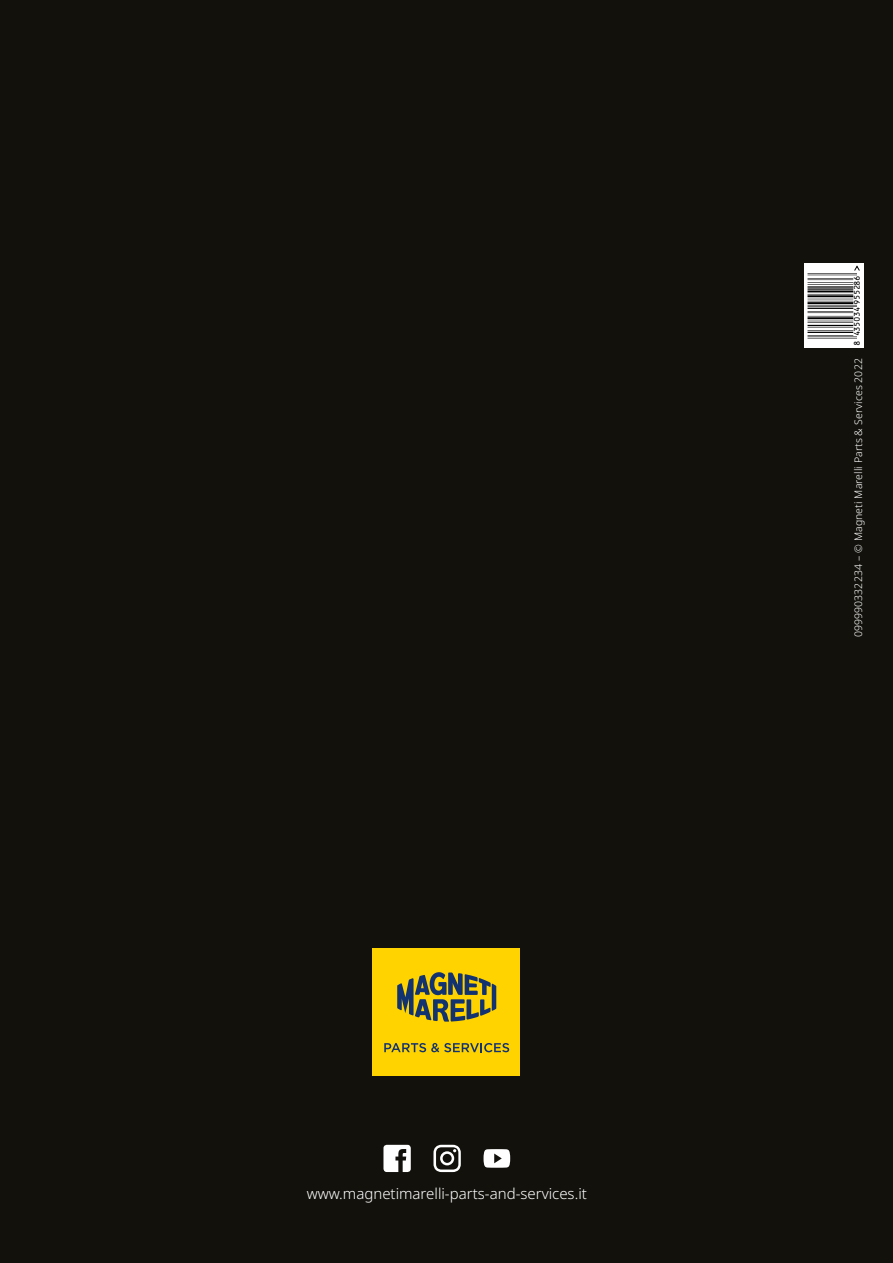
<style>
.page{position:relative;width:893px;height:1263px;background:#12110c}
.page>*{position:absolute;margin:0;border:0;box-sizing:border-box;transform-origin:0 0}
.t1{font:300 15px "Noto Sans";color:#fff}
.t2{font:300 10.5px "Noto Sans";letter-spacing:.01em;color:#fff}
.t3{font:7.5px "OCRB";letter-spacing:-.085em;color:#000}
</style>
<div class="page">
<svg style="left:804px;top:263px;width:59px;height:85px;background:#f1f1f1"></svg>
<hr style="left:807px;top:338px;width:50px;height:1px;background:#000">
<hr style="left:807px;top:336px;width:50px;height:1px;background:#000">
<hr style="left:807px;top:335px;width:46px;height:1px;background:#000">
<hr style="left:807px;top:332px;width:46px;height:1px;background:#000">
<hr style="left:807px;top:330px;width:46px;height:1px;background:#000">
<hr style="left:807px;top:327px;width:46px;height:1px;background:#000">
<hr style="left:807px;top:325px;width:46px;height:1px;background:#000">
<hr style="left:807px;top:322px;width:46px;height:1px;background:#000">
<hr style="left:807px;top:321px;width:46px;height:1px;background:#000">
<hr style="left:807px;top:317px;width:46px;height:2px;background:#000">
<hr style="left:807px;top:316px;width:46px;height:1px;background:#000">
<hr style="left:807px;top:312px;width:46px;height:1px;background:#000">
<hr style="left:807px;top:311px;width:46px;height:1px;background:#000">
<hr style="left:807px;top:308px;width:46px;height:1px;background:#000">
<hr style="left:807px;top:306px;width:50px;height:1px;background:#000">
<hr style="left:807px;top:305px;width:50px;height:1px;background:#000">
<hr style="left:807px;top:302px;width:46px;height:2px;background:#000">
<hr style="left:807px;top:301px;width:46px;height:1px;background:#000">
<hr style="left:807px;top:299px;width:46px;height:1px;background:#000">
<hr style="left:807px;top:295px;width:46px;height:2px;background:#000">
<hr style="left:807px;top:294px;width:46px;height:1px;background:#000">
<hr style="left:807px;top:290px;width:46px;height:2px;background:#000">
<hr style="left:807px;top:288px;width:46px;height:2px;background:#000">
<hr style="left:807px;top:286px;width:46px;height:2px;background:#000">
<hr style="left:807px;top:284px;width:46px;height:1px;background:#000">
<hr style="left:807px;top:282px;width:46px;height:1px;background:#000">
<hr style="left:807px;top:279px;width:46px;height:1px;background:#000">
<hr style="left:807px;top:278px;width:46px;height:1px;background:#000">
<hr style="left:807px;top:275px;width:50px;height:1px;background:#000">
<hr style="left:807px;top:273px;width:50px;height:1px;background:#000">
<svg style="left:854px;top:265px;width:6px;height:6px"></svg>
<div style="left:373px;top:948px;width:147px;height:128px;background:#ffd300"></div>
<svg style="left:397px;top:972px;width:99px;height:49px"></svg>
<svg style="left:384px;top:1043px;width:125px;height:9px"></svg>
<svg style="left:483px;top:1149px;width:27px;height:19px"></svg>
<svg style="left:383px;top:1145px;width:28px;height:27px"></svg>
<svg style="left:433px;top:1145px;width:28px;height:27px"></svg>
<p class="t1" style="left:307px;top:1183px;width:282px">www.magnetimarelli-parts-and-services.it</p>
<p class="t3" style="left:853px;top:346px;width:72px;rotate:-90deg">8 435034 955286</p>
<p class="t2" style="left:851px;top:637px;width:280px;rotate:-90deg">099990332234 – © Magneti Marelli Parts &amp; Services 2022</p>
</div>
